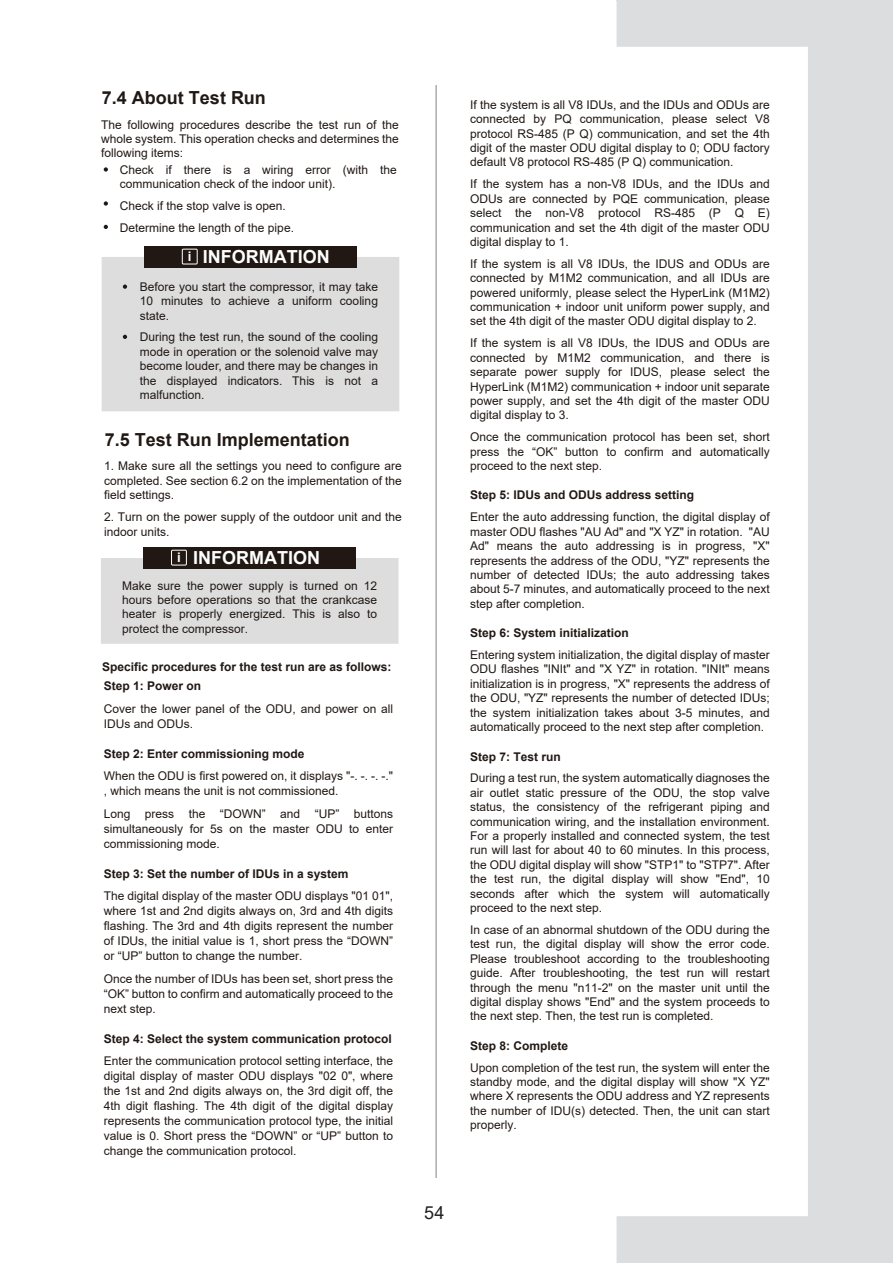
<style>
.page{position:relative;width:893px;height:1263px;background:#fff}
.page>*{position:absolute;margin:0;border:0;box-sizing:border-box;transform-origin:0 0}
.t1{font:700 18px "Arial";color:#211814}
.t2{font:700 18px "Arial";color:#fff}
.t3{font:18px "Arial";color:#231f20}
.t4{font:12px/14.4px "Arial";color:#211814;text-align:justify}
.t5{font:700 12px/19.4px "Arial";color:#211814}
.s1{font-size:13.2px}
</style>
<div class="page">
<svg style="left:617px;top:0;width:276px;height:1263px"></svg>
<div style="left:102px;top:257px;width:297px;height:154px;background:#ddddde"></div>
<div style="left:144px;top:246px;width:213px;height:21px;background:#211814"></div>
<svg style="left:123px;top:284px;width:4px;height:5px"></svg>
<svg style="left:123px;top:335px;width:4px;height:4px"></svg>
<div style="left:101px;top:558px;width:298px;height:86px;background:#ddddde"></div>
<div style="left:143px;top:547px;width:213px;height:21px;background:#211814"></div>
<div style="left:171px;top:550px;width:16px;height:15px;border:1px solid #fff"></div>
<svg style="left:104px;top:167px;width:4px;height:5px"></svg>
<svg style="left:104px;top:201px;width:4px;height:5px"></svg>
<svg style="left:104px;top:225px;width:4px;height:4px"></svg>
<div style="left:182px;top:249px;width:16px;height:15px;border:1px solid #fff"></div>
<hr style="left:436px;top:85px;width:1px;height:1093px;background:#808285">
<h1 class="t1" style="left:102px;top:85px;width:166px">7.4 About Test Run</h1>
<p class="t4" style="left:101px;top:117px;width:299px">The following procedures describe the test run of the whole system. This operation checks and determines the following items:</p>
<p class="t4" style="left:120px;top:162px;width:278px">Check if there is a wiring error (with the communication check of the indoor unit).</p>
<p class="t4" style="left:120px;top:195px;width:176px;line-height:21.9px">Check if the stop valve is open.<br>Determine the length of the pipe.</p>
<h1 class="t2" style="left:188px;top:244px;width:144px"><span class="s1">i</span> INFORMATION</h1>
<p class="t4" style="left:140px;top:279px;width:240px">Before you start the compressor, it may take 10 minutes to achieve a uniform cooling state.</p>
<p class="t4" style="left:140px;top:330px;width:240px">During the test run, the sound of the cooling mode in operation or the solenoid valve may become louder, and there may be changes in the displayed indicators. This is not a malfunction.</p>
<h1 class="t1" style="left:105px;top:427px;width:247px">7.5 Test Run Implementation</h1>
<p class="t4" style="left:104px;top:459px;width:299px">1. Make sure all the settings you need to configure are completed. See section 6.2 on the implementation of the field settings.</p>
<p class="t4" style="left:104px;top:510px;width:299px">2. Turn on the power supply of the outdoor unit and the indoor units.</p>
<h1 class="t2" style="left:177px;top:545px;width:145px"><span class="s1">i</span> INFORMATION</h1>
<p class="t4" style="left:122px;top:578px;width:257px">Make sure the power supply is turned on 12 hours before operations so that the crankcase heater is properly energized. This is also to protect the compressor.</p>
<p class="t5" style="left:102px;top:657px;width:291px">Specific procedures for the test run are as follows:<br>Step 1: Power on</p>
<p class="t4" style="left:104px;top:701px;width:291px;line-height:15px">Cover the lower panel of the ODU, and power on all<br>IDUs and ODUs.</p>
<p class="t5" style="left:104px;top:744px;width:202px">Step 2: Enter commissioning mode</p>
<p class="t4" style="left:104px;top:768px;width:291px;line-height:15px">When the ODU is first powered on, it displays "-. -. -. -." , which means the unit is not commissioned.</p>
<p class="t4" style="left:104px;top:806px;width:291px;line-height:15px">Long press the “DOWN” and “UP” buttons simultaneously for 5s on the master ODU to enter commissioning mode.</p>
<p class="t5" style="left:104px;top:864px;width:246px">Step 3: Set the number of IDUs in a system</p>
<p class="t4" style="left:104px;top:888px;width:291px;line-height:15px">The digital display of the master ODU displays "01 01", where 1st and 2nd digits always on, 3rd and 4th digits flashing. The 3rd and 4th digits represent the number of IDUs, the initial value is 1, short press the “DOWN” or “UP” button to change the number.</p>
<p class="t4" style="left:104px;top:971px;width:291px;line-height:15px">Once the number of IDUs has been set, short press the “OK” button to confirm and automatically proceed to the next step.</p>
<p class="t5" style="left:104px;top:1029px;width:290px">Step 4: Select the system communication protocol</p>
<p class="t4" style="left:104px;top:1053px;width:291px;line-height:15px">Enter the communication protocol setting interface, the digital display of master ODU displays "02 0", where the 1st and 2nd digits always on, the 3rd digit off, the 4th digit flashing. The 4th digit of the digital display represents the communication protocol type, the initial value is 0. Short press the “DOWN” or “UP” button to change the communication protocol.</p>
<h1 class="t3" style="left:424px;top:1200px;width:22px">54</h1>
<p class="t4" style="left:470px;top:97px;width:301px">If the system is all V8 IDUs, and the IDUs and ODUs are connected by PQ communication, please select V8 protocol RS-485 (P Q) communication, and set the 4th digit of the master ODU digital display to 0; ODU factory default V8 protocol RS-485 (P Q) communication.</p>
<p class="t4" style="left:470px;top:177px;width:301px">If the system has a non-V8 IDUs, and the IDUs and ODUs are connected by PQE communication, please select the non-V8 protocol RS-485 (P Q E) communication and set the 4th digit of the master ODU digital display to 1.</p>
<p class="t4" style="left:470px;top:256px;width:301px">If the system is all V8 IDUs, the IDUS and ODUs are connected by M1M2 communication, and all IDUs are powered uniformly, please select the HyperLink (M1M2) communication + indoor unit uniform power supply, and set the 4th digit of the master ODU digital display to 2.</p>
<p class="t4" style="left:470px;top:336px;width:301px">If the system is all V8 IDUs, the IDUS and ODUs are connected by M1M2 communication, and there is separate power supply for IDUS, please select the HyperLink (M1M2) communication + indoor unit separate power supply, and set the 4th digit of the master ODU digital display to 3.</p>
<p class="t4" style="left:470px;top:430px;width:301px">Once the communication protocol has been set, short press the “OK” button to confirm and automatically proceed to the next step.</p>
<p class="t5" style="left:470px;top:486px;width:226px">Step 5: IDUs and ODUs address setting</p>
<p class="t4" style="left:470px;top:510px;width:301px">Enter the auto addressing function, the digital display of master ODU flashes "AU Ad" and "X YZ" in rotation. "AU Ad" means the auto addressing is in progress, "X" represents the address of the ODU, "YZ" represents the number of detected IDUs; the auto addressing takes about 5-7 minutes, and automatically proceed to the next step after completion.</p>
<p class="t5" style="left:470px;top:623px;width:160px">Step 6: System initialization</p>
<p class="t4" style="left:470px;top:648px;width:301px">Entering system initialization, the digital display of master ODU flashes "INIt" and "X YZ" in rotation. "INIt" means initialization is in progress, "X" represents the address of the ODU, "YZ" represents the number of detected IDUs; the system initialization takes about 3-5 minutes, and automatically proceed to the next step after completion.</p>
<p class="t5" style="left:470px;top:747px;width:92px">Step 7: Test run</p>
<p class="t4" style="left:470px;top:771px;width:301px">During a test run, the system automatically diagnoses the air outlet static pressure of the ODU, the stop valve status, the consistency of the refrigerant piping and communication wiring, and the installation environment.<br>For a properly installed and connected system, the test run will last for about 40 to 60 minutes. In this process, the ODU digital display will show "STP1" to "STP7". After the test run, the digital display will show "End", 10 seconds after which the system will automatically proceed to the next step.</p>
<p class="t4" style="left:470px;top:922px;width:301px">In case of an abnormal shutdown of the ODU during the test run, the digital display will show the error code.<br>Please troubleshoot according to the troubleshooting guide. After troubleshooting, the test run will restart through the menu "n11-2" on the master unit until the digital display shows "End" and the system proceeds to the next step. Then, the test run is completed.</p>
<p class="t5" style="left:470px;top:1036px;width:100px">Step 8: Complete</p>
<p class="t4" style="left:470px;top:1060px;width:301px">Upon completion of the test run, the system will enter the standby mode, and the digital display will show "X YZ" where X represents the ODU address and YZ represents the number of IDU(s) detected. Then, the unit can start properly.</p>
</div>
